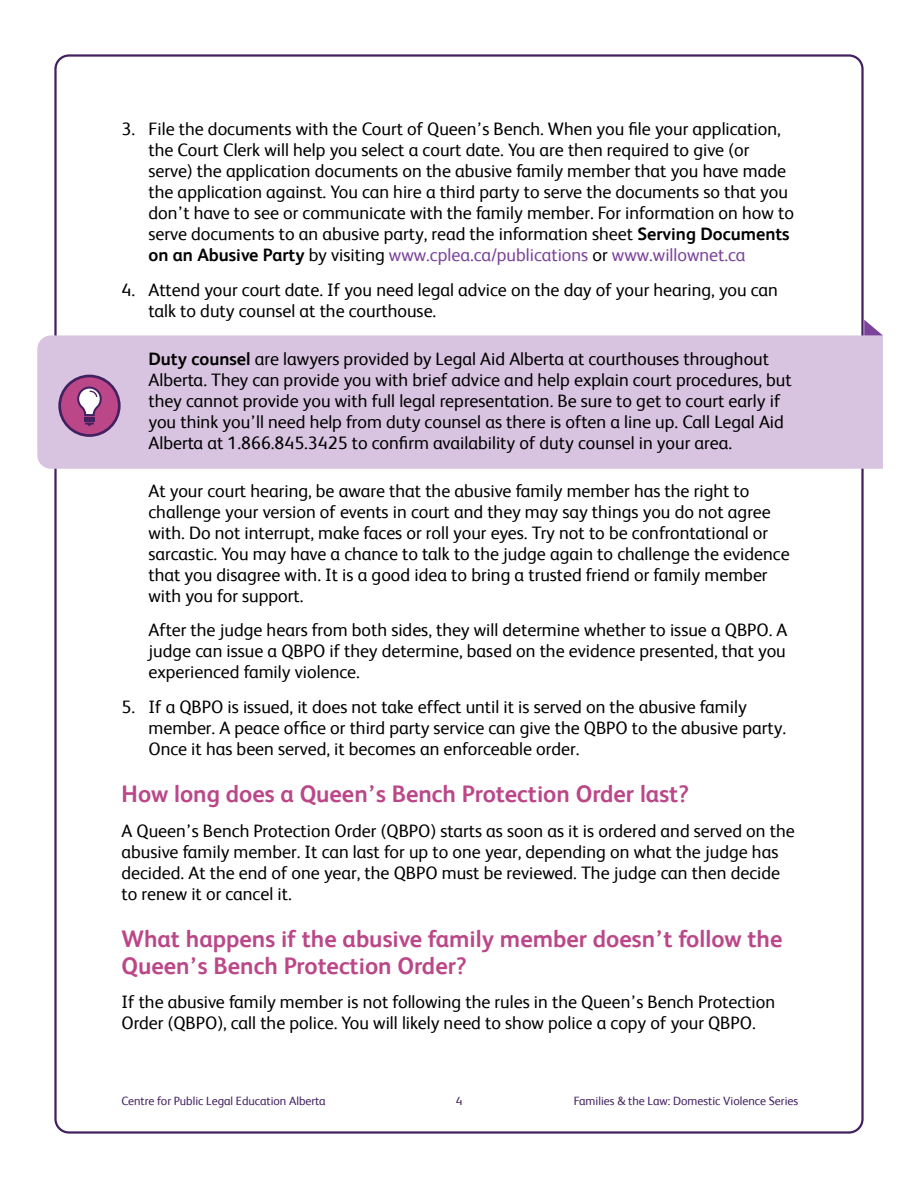
<style>
.page{position:relative;width:918px;height:1188px;background:#fff}
.page>*{position:absolute;margin:0;border:0;box-sizing:border-box;transform-origin:0 0}
.t1{font:700 24px/27px "FS Albert";color:#bb4788}
.t2{font:18px/21px "FS Albert";color:#000}
.t3{font:12px "FS Albert";color:#432160}
.s1{font-weight:700}
.s2{color:#7b439a}
</style>
<div class="page">
<div style="left:37px;top:335px;width:846px;height:134px;background:#d8c4e0"></div>
<svg style="left:864px;top:320px;width:19px;height:15px"></svg>
<svg style="left:58px;top:375px;width:63px;height:62px;background:#b06c9e"></svg>
<p class="t2" style="left:148px;top:118px;width:647px;text-indent:-27px">3. File the documents with the Court of Queen’s Bench. When you file your application, the Court Clerk will help you select a court date. You are then required to give (or serve) the application documents on the abusive family member that you have made the application against. You can hire a third party to serve the documents so that you don’t have to see or communicate with the family member. For information on how to serve documents to an abusive party, read the information sheet <span class="s1">Serving Documents on an Abusive Party</span> by visiting <span class="s2">www.cplea.ca/publications</span> or <span class="s2">www.willownet.ca</span></p>
<p class="t2" style="left:148px;top:278px;width:631px;text-indent:-27px">4. Attend your court date. If you need legal advice on the day of your hearing, you can talk to duty counsel at the courthouse.</p>
<p class="t2" style="left:148px;top:347px;width:645px"><span class="s1">Duty counsel</span> are lawyers provided by Legal Aid Alberta at courthouses throughout Alberta. They can provide you with brief advice and help explain court procedures, but they cannot provide you with full legal representation. Be sure to get to court early if you think you’ll need help from duty counsel as there is often a line up. Call Legal Aid Alberta at 1.866.845.3425 to confirm availability of duty counsel in your area.</p>
<p class="t2" style="left:148px;top:479px;width:643px">At your court hearing, be aware that the abusive family member has the right to challenge your version of events in court and they may say things you do not agree with. Do not interrupt, make faces or roll your eyes. Try not to be confrontational or sarcastic. You may have a chance to talk to the judge again to challenge the evidence that you disagree with. It is a good idea to bring a trusted friend or family member with you for support.</p>
<p class="t2" style="left:148px;top:619px;width:641px;text-align:justify">After the judge hears from both sides, they will determine whether to issue a QBPO. A judge can issue a QBPO if they determine, based on the evidence presented, that you experienced family violence.</p>
<p class="t2" style="left:148px;top:695px;width:639px;text-indent:-27px">5. If a QBPO is issued, it does not take effect until it is served on the abusive family member. A peace office or third party service can give the QBPO to the abusive party.<br>Once it has been served, it becomes an enforceable order.</p>
<h1 class="t1" style="left:122px;top:779px;width:569px">How long does a Queen’s Bench Protection Order last?</h1>
<p class="t2" style="left:122px;top:819px;width:675px">A Queen’s Bench Protection Order (QBPO) starts as soon as it is ordered and served on the abusive family member. It can last for up to one year, depending on what the judge has decided. At the end of one year, the QBPO must be reviewed. The judge can then decide to renew it or cancel it.</p>
<h1 class="t1" style="left:122px;top:924px;width:663px">What happens if the abusive family member doesn’t follow the<br>Queen’s Bench Protection Order?</h1>
<p class="t2" style="left:122px;top:991px;width:655px">If the abusive family member is not following the rules in the Queen’s Bench Protection<br>Order (QBPO), call the police. You will likely need to show police a copy of your QBPO.</p>
<p class="t3" style="left:122px;top:1093px;width:206px">Centre for Public Legal Education Alberta</p>
<p class="t3" style="left:456px;top:1093px;width:8px">4</p>
<p class="t3" style="left:574px;top:1093px;width:226px">Families &amp; the Law: Domestic Violence Series</p>
</div>
